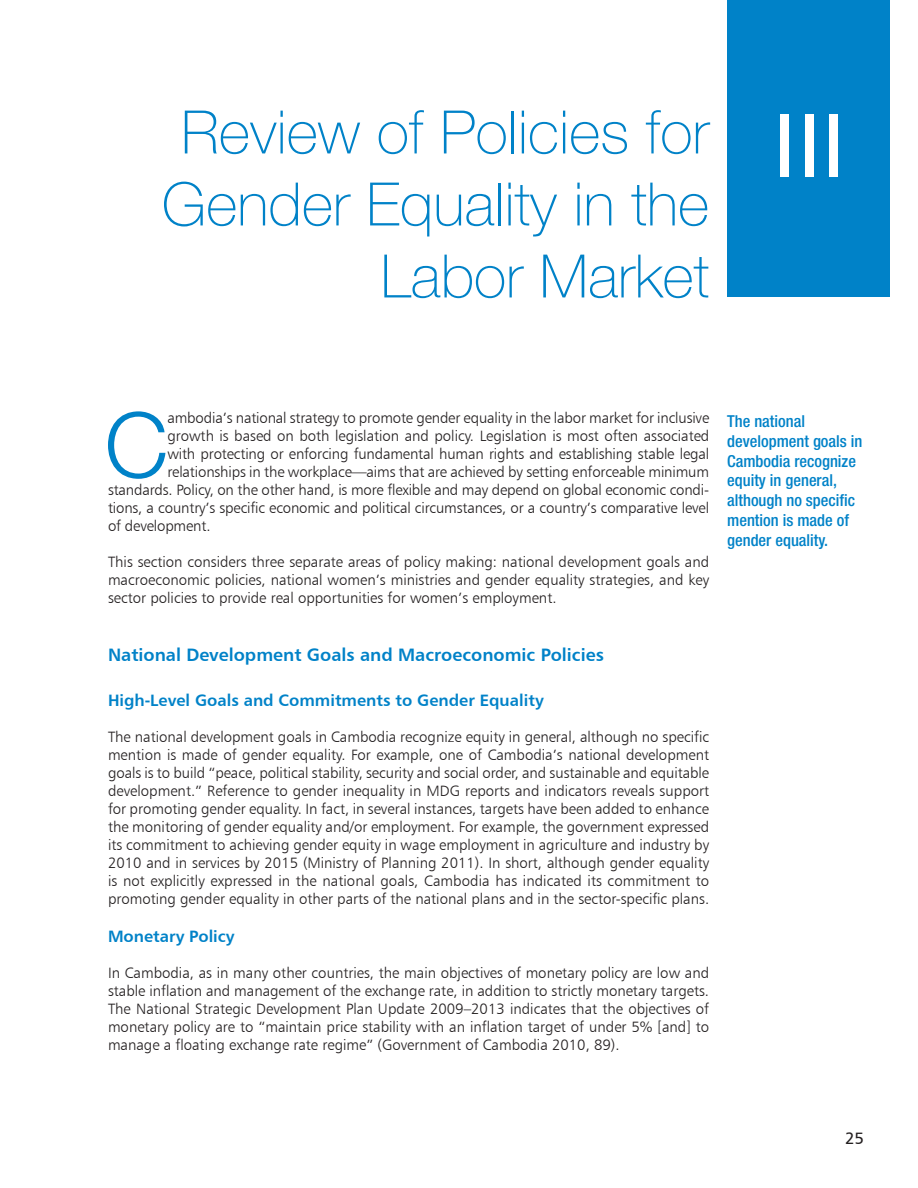
<style>
.page{position:relative;width:918px;height:1188px;background:#fff}
.page>*{position:absolute;margin:0;border:0;box-sizing:border-box;transform-origin:0 0}
.t1{font:300 90.6px "Helvetica Neue";color:#0082c8}
.t2{font:90px "Humanist 777 BT Roman B";color:#fff}
.t3{font:100 60px/72px "Helvetica Neue";color:#0082c8;text-align:right}
.t4{font:18px "Humanist 777 BT Bold B";color:#0082c8}
.t5{font:500 condensed 16.5px/19.8px "Helvetica Neue";color:#0082c8}
.t6{font:16.5px "Humanist 777 BT Bold B";color:#0082c8}
.t7{font:16.5px "Humanist 777 BT Roman B";color:#231f20}
.t8{font:15px/18px "Humanist 777 BT Light B";letter-spacing:-.01em;color:#231f20;text-align:justify}
</style>
<div class="page">
<div style="left:727px;top:0;width:163px;height:297px;background:#0082c8"></div>
<h3 class="t3" style="left:162px;top:96px;width:549px">Review of Policies for<br>Gender Equality in the<br>Labor Market</h3>
<h2 class="t2" style="left:773px;top:89px;width:74px">III</h2>
<h1 class="t1" style="left:105px;top:390px;width:65px">C</h1>
<p class="t8" style="left:167px;top:409px;width:543px">ambodia’s national strategy to promote gender equality in the labor market for inclusive</p>
<p class="t8" style="left:167px;top:427px;width:543px">growth is based on both legislation and policy. Legislation is most often associated</p>
<p class="t8" style="left:167px;top:445px;width:543px">with protecting or enforcing fundamental human rights and establishing stable legal</p>
<p class="t8" style="left:167px;top:463px;width:543px">relationships in the workplace—aims that are achieved by setting enforceable minimum</p>
<p class="t8" style="left:108px;top:481px;width:603px">standards. Policy, on the other hand, is more flexible and may depend on global economic condi-</p>
<p class="t8" style="left:108px;top:499px;width:603px">tions, a country’s specific economic and political circumstances, or a country’s comparative level</p>
<p class="t8" style="left:108px;top:517px;width:104px">of development.</p>
<p class="t8" style="left:108px;top:553px;width:603px">This section considers three separate areas of policy making: national development goals and macroeconomic policies, national women’s ministries and gender equality strategies, and key sector policies to provide real opportunities for women’s employment.</p>
<p class="t4" style="left:108px;top:643px;width:497px">National Development Goals and Macroeconomic Policies</p>
<p class="t6" style="left:108px;top:690px;width:437px">High-Level Goals and Commitments to Gender Equality</p>
<p class="t8" style="left:108px;top:728px;width:603px">The national development goals in Cambodia recognize equity in general, although no specific mention is made of gender equality. For example, one of Cambodia’s national development goals is to build “peace, political stability, security and social order, and sustainable and equitable development.” Reference to gender inequality in MDG reports and indicators reveals support for promoting gender equality. In fact, in several instances, targets have been added to enhance the monitoring of gender equality and/or employment. For example, the government expressed its commitment to achieving gender equity in wage employment in agriculture and industry by 2010 and in services by 2015 (Ministry of Planning 2011). In short, although gender equality is not explicitly expressed in the national goals, Cambodia has indicated its commitment to promoting gender equality in other parts of the national plans and in the sector-specific plans.</p>
<p class="t6" style="left:108px;top:926px;width:128px">Monetary Policy</p>
<p class="t8" style="left:108px;top:964px;width:603px">In Cambodia, as in many other countries, the main objectives of monetary policy are low and stable inflation and management of the exchange rate, in addition to strictly monetary targets.<br>The National Strategic Development Plan Update 2009–2013 indicates that the objectives of monetary policy are to “maintain price stability with an inflation target of under 5% [and] to manage a floating exchange rate regime” (Government of Cambodia 2010, 89).</p>
<p class="t5" style="left:727px;top:411px;width:137px">The national development goals in<br>Cambodia recognize equity in general, although no specific mention is made of gender equality.</p>
<p class="t7" style="left:845px;top:1128px;width:20px">25</p>
</div>
